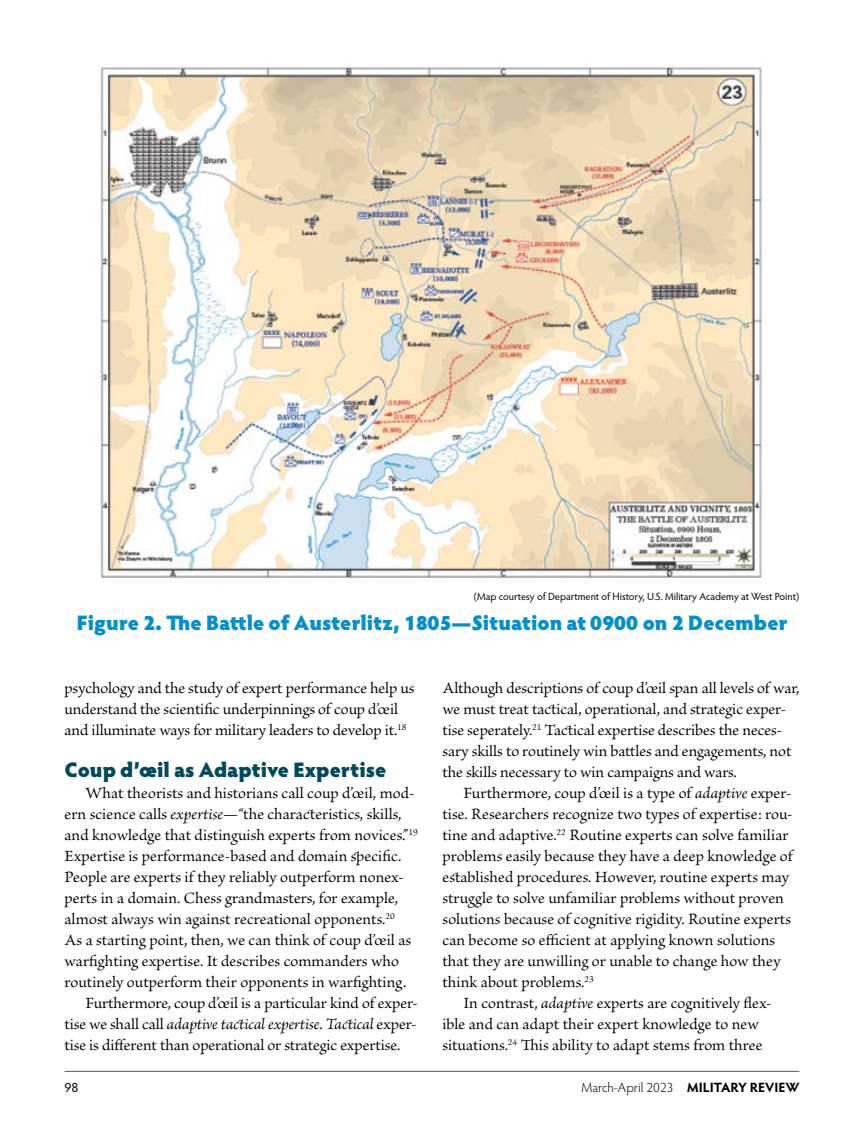
<style>
.page{position:relative;width:864px;height:1134px;background:#fff}
.page>*{position:absolute;margin:0;border:0;box-sizing:border-box;transform-origin:0 0}
.figure-table-title{font:900 21px "Hypatia Sans Pro";color:#0090ce}
.subhead__H3{font:900 21px "Hypatia Sans Pro";letter-spacing:-.005em;color:#004a5d}
.body{font:16.5px/21px "Brioso Pro";color:#000}
.body__-10{font:16.5px/21px "Brioso Pro";letter-spacing:-.005em;color:#000}
.t1{font:300 13.5px "Hypatia Sans Pro";color:#000}
.t2{font:13.5px "Hypatia Sans Pro";color:#000}
.t3{font:10.5px "Hypatia Sans Pro";letter-spacing:-.005em;color:#000}
.s1{font-style:italic}
.s2{font-weight:700}
</style>
<div class="page">
<img style="left:99px;top:63px;width:667px;height:517px">
<hr style="left:65px;top:1071px;width:734px;height:1px;background:#58595b">
<p class="t3" style="left:474px;top:589px;width:327px">(Map courtesy of Department of History, U.S. Military Academy at West Point)</p>
<p class="figure-table-title" style="left:77px;top:608px;width:713px">Figure 2. The Battle of Austerlitz, 1805—Situation at 0900 on 2 December</p>
<p class="body__-10" style="left:64px;top:678px;width:352px">psychology and the study of expert performance help us understand the scientific underpinnings of coup d’œil and illuminate ways for military leaders to develop it.<sup>18</sup></p>
<h3 class="subhead__H3" style="left:64px;top:754px;width:323px">Coup d’œil as Adaptive Expertise</h3>
<p class="body" style="left:64px;top:783px;width:355px;text-indent:21px">What theorists and historians call coup d’œil, mod&shy;ern science calls <span class="s1">expertise</span>—“the characteristics, skills, and knowledge that distinguish experts from novices.”<sup>19<br></sup>Expertise is performance-based and domain specific.<br>People are experts if they reliably outperform nonex&shy;perts in a domain. Chess grandmasters, for example, almost always win against recreational opponents.<sup>20<br></sup>As a starting point, then, we can think of coup d’œil as warfighting expertise. It describes commanders who routinely outperform their opponents in warfighting.</p>
<p class="body__-10" style="left:64px;top:993px;width:355px;text-align:justify;text-indent:21px">Furthermore, coup d’œil is a particular kind of exper&shy;tise we shall call <span class="s1">adaptive tactical expertise</span>. <span class="s1">Tactical</span> exper&shy;tise is different than operational or strategic expertise.</p>
<p class="body__-10" style="left:442px;top:678px;width:359px">Although descriptions of coup d’œil span all levels of war, we must treat tactical, operational, and strategic exper&shy;tise seperately.<sup>21</sup> Tactical expertise describes the neces&shy;sary skills to routinely win battles and engagements, not the skills necessary to win campaigns and wars.</p>
<p class="body" style="left:442px;top:783px;width:352px;text-indent:21px">Furthermore, coup d’œil is a type of <span class="s1">adaptive</span> exper&shy;tise. Researchers recognize two types of expertise: rou&shy;tine and adaptive.<sup>22</sup> Routine experts can solve familiar problems easily because they have a deep knowledge of established procedures. However, routine experts may struggle to solve unfamiliar problems without proven solutions because of cognitive rigidity. Routine experts can become so efficient at applying known solutions that they are unwilling or unable to change how they think about problems.<sup>23</sup></p>
<p class="body" style="left:442px;top:993px;width:331px;text-indent:21px">In contrast, <span class="s1">adaptive</span> experts are cognitively flex&shy;ible and can adapt their expert knowledge to new situations.<sup>24</sup> This ability to adapt stems from three</p>
<p class="t2" style="left:64px;top:1078px;width:15px">98</p>
<p class="t1" style="left:581px;top:1079px;width:220px">March-April 2023 <span class="s2">MILITARY REVIEW</span></p>
</div>
